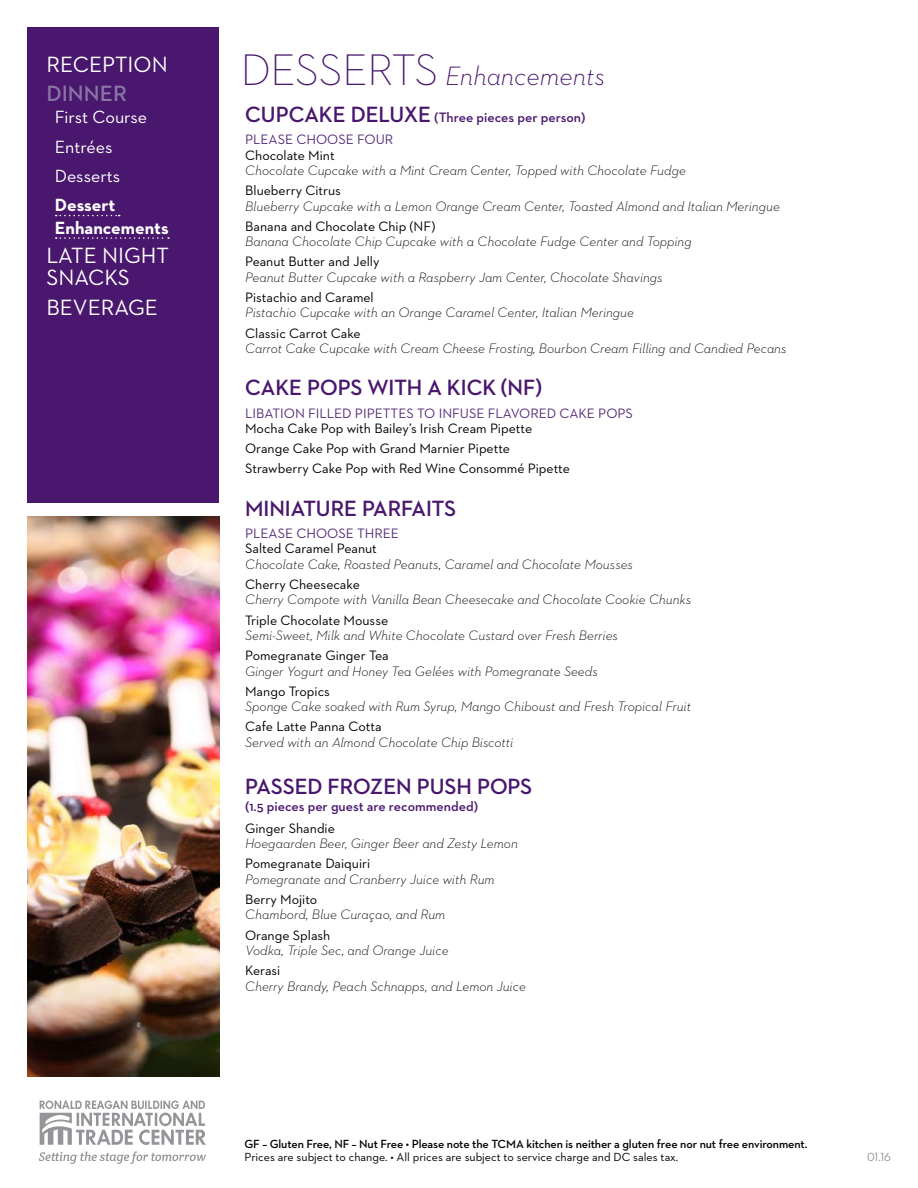
<style>
.page{position:relative;width:918px;height:1188px;background:#fff}
.page>*{position:absolute;margin:0;border:0;box-sizing:border-box;transform-origin:0 0}
.t1{font:italic 300 27px "Neutraface 2 Text";color:#49176d}
.t2{font:700 22.5px "Neutraface 2 Display";color:#49176d}
.t3{font:22.5px/22.5px "Neutraface 2 Text";color:#fff}
.t4{font:600 22.5px "Neutraface 2 Text";color:#8b75a6}
.t5{font:18px/29.2px "Neutraface 2 Text";color:#fff}
.t6{font:700 18px/22.5px "Neutraface 2 Text";color:#fff}
.t7{font:italic 300 13.8px "Neutraface 2 Text";color:#000}
.t8{font:13.8px/20.2px "Neutraface 2 Text";color:#000}
.t9{font:600 13.8px/22.2px "Neutraface 2 Text";color:#49176d}
.t10{font:13.8px "Neutraface 2 Text";color:#552c77}
.t11{font:600 12px "Neutraface 2 Text";letter-spacing:-.01em;color:#000}
.t12{font:12px "Neutraface 2 Text";color:#000}
.t13{font:12px "Neutraface 2 Text";color:#939598}
.s1{font-family:"Neutraface 2 Display";font-style:normal;font-size:45px}
.s2{font-family:"Neutraface 2 Display";font-weight:700;font-size:22.5px}
.s3{font-weight:400;color:#552c77}
</style>
<div class="page">
<svg style="left:40px;top:1101px;width:166px;height:44px"></svg>
<svg style="left:39px;top:1151px;width:167px;height:13px"></svg>
<div style="left:27px;top:27px;width:192px;height:475px;background:#49176d"></div>
<img style="left:27px;top:516px;width:192px;height:561px">
<svg style="left:56px;top:215px;width:64px;height:1px"></svg>
<svg style="left:56px;top:237px;width:113px;height:2px"></svg>
<h2 class="t3" style="left:46px;top:52px;width:123px">RECEPTION</h2>
<h2 class="t4" style="left:46px;top:79px;width:82px">DINNER</h2>
<h3 class="t5" style="left:55px;top:102px;width:94px">First Course<br>Entrées<br>Desserts</h3>
<h3 class="t6" style="left:55px;top:194px;width:115px">Dessert<br>Enhancements</h3>
<h2 class="t3" style="left:46px;top:244px;width:124px">LATE NIGHT<br>SNACKS</h2>
<h2 class="t3" style="left:46px;top:295px;width:113px">BEVERAGE</h2>
<h1 class="t1" style="left:241px;top:59px;width:366px"><span class="s1">DESSERTS</span> Enhancements</h1>
<p class="t9" style="left:245px;top:106px;width:342px"><span class="s2">CUPCAKE DELUXE</span> (Three pieces per person)<br><span class="s3">PLEASE CHOOSE FOUR</span></p>
<p class="t8" style="left:245px;top:145px;width:91px">Chocolate Mint</p>
<p class="t7" style="left:245px;top:162px;width:442px">Chocolate Cupcake with a Mint Cream Center, Topped with Chocolate Fudge</p>
<p class="t8" style="left:245px;top:180px;width:97px">Blueberry Citrus</p>
<p class="t7" style="left:245px;top:197px;width:536px">Blueberry Cupcake with a Lemon Orange Cream Center, Toasted Almond and Italian Meringue</p>
<p class="t8" style="left:245px;top:216px;width:192px">Banana and Chocolate Chip (NF)</p>
<p class="t7" style="left:245px;top:233px;width:448px">Banana Chocolate Chip Cupcake with a Chocolate Fudge Center and Topping</p>
<p class="t8" style="left:245px;top:251px;width:136px">Peanut Butter and Jelly</p>
<p class="t7" style="left:245px;top:268px;width:419px">Peanut Butter Cupcake with a Raspberry Jam Center, Chocolate Shavings</p>
<p class="t8" style="left:245px;top:287px;width:130px">Pistachio and Caramel</p>
<p class="t7" style="left:245px;top:304px;width:390px">Pistachio Cupcake with an Orange Caramel Center, Italian Meringue</p>
<p class="t8" style="left:245px;top:323px;width:117px">Classic Carrot Cake</p>
<p class="t7" style="left:245px;top:340px;width:543px">Carrot Cake Cupcake with Cream Cheese Frosting, Bourbon Cream Filling and Candied Pecans</p>
<h2 class="t2" style="left:245px;top:375px;width:299px">CAKE POPS WITH A KICK (NF)</h2>
<p class="t10" style="left:245px;top:404px;width:389px">LIBATION FILLED PIPETTES TO INFUSE FLAVORED CAKE POPS</p>
<p class="t8" style="left:245px;top:418px;width:326px">Mocha Cake Pop with Bailey’s Irish Cream Pipette<br>Orange Cake Pop with Grand Marnier Pipette<br>Strawberry Cake Pop with Red Wine Consommé Pipette</p>
<h2 class="t2" style="left:245px;top:496px;width:213px">MINIATURE PARFAITS</h2>
<p class="t10" style="left:245px;top:525px;width:155px">PLEASE CHOOSE THREE</p>
<p class="t8" style="left:245px;top:538px;width:133px">Salted Caramel Peanut</p>
<p class="t7" style="left:245px;top:555px;width:389px">Chocolate Cake, Roasted Peanuts, Caramel and Chocolate Mousses</p>
<p class="t8" style="left:245px;top:574px;width:116px">Cherry Cheesecake</p>
<p class="t7" style="left:245px;top:591px;width:448px">Cherry Compote with Vanilla Bean Cheesecake and Chocolate Cookie Chunks</p>
<p class="t8" style="left:245px;top:610px;width:145px">Triple Chocolate Mousse</p>
<p class="t7" style="left:245px;top:627px;width:374px">Semi-Sweet, Milk and White Chocolate Custard over Fresh Berries</p>
<p class="t8" style="left:245px;top:645px;width:145px">Pomegranate Ginger Tea</p>
<p class="t7" style="left:245px;top:662px;width:354px">Ginger Yogurt and Honey Tea Gelées with Pomegranate Seeds</p>
<p class="t8" style="left:245px;top:681px;width:86px">Mango Tropics</p>
<p class="t7" style="left:245px;top:698px;width:448px">Sponge Cake soaked with Rum Syrup, Mango Chiboust and Fresh Tropical Fruit</p>
<p class="t8" style="left:245px;top:716px;width:138px">Cafe Latte Panna Cotta</p>
<p class="t7" style="left:245px;top:733px;width:270px">Served with an Almond Chocolate Chip Biscotti</p>
<h2 class="t2" style="left:245px;top:774px;width:289px">PASSED FROZEN PUSH POPS</h2>
<p class="t9" style="left:245px;top:795px;width:235px">(1.5 pieces per guest are recommended)</p>
<p class="t8" style="left:245px;top:818px;width:91px">Ginger Shandie</p>
<p class="t7" style="left:245px;top:835px;width:274px">Hoegaarden Beer, Ginger Beer and Zesty Lemon</p>
<p class="t8" style="left:245px;top:853px;width:127px">Pomegranate Daiquiri</p>
<p class="t7" style="left:245px;top:870px;width:251px">Pomegranate and Cranberry Juice with Rum</p>
<p class="t8" style="left:245px;top:889px;width:74px">Berry Mojito</p>
<p class="t7" style="left:245px;top:906px;width:202px">Chambord, Blue Curaçao, and Rum</p>
<p class="t8" style="left:245px;top:925px;width:87px">Orange Splash</p>
<p class="t7" style="left:245px;top:942px;width:205px">Vodka, Triple Sec, and Orange Juice</p>
<p class="t8" style="left:245px;top:960px;width:37px">Kerasi</p>
<p class="t7" style="left:245px;top:977px;width:282px">Cherry Brandy, Peach Schnapps, and Lemon Juice</p>
<p class="t11" style="left:245px;top:1136px;width:564px">GF – Gluten Free, NF – Nut Free • Please note the TCMA kitchen is neither a gluten free nor nut free environment.</p>
<p class="t12" style="left:245px;top:1149px;width:435px">Prices are subject to change. • All prices are subject to service charge and DC sales tax.</p>
<p class="t13" style="left:867px;top:1149px;width:25px">01.16</p>
</div>
